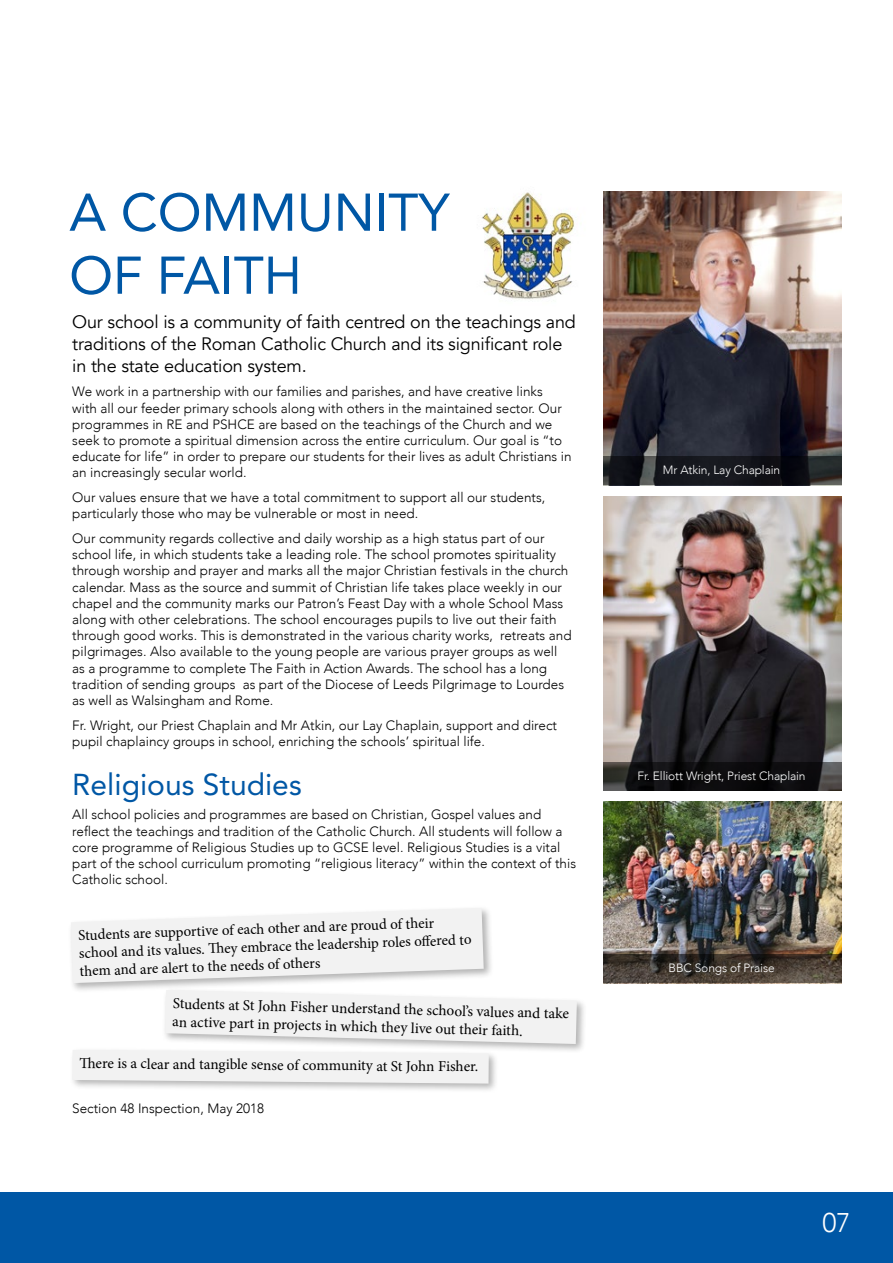
<style>
.page{position:relative;width:893px;height:1263px;background:#fff}
.page>*{position:absolute;margin:0;border:0;box-sizing:border-box;transform-origin:0 0}
.t1{font:52.5px/63px "Avenir LT";color:#0057a5}
.t2{font:30px "Avenir LT";color:#0057a5}
.t3{font:300 27px "Avenir";color:#fff}
.t4{font:18px/21.6px "Avenir";letter-spacing:-.01em;color:#000}
.t5{font:15.15px/18px "Minion Pro";letter-spacing:-.015em;color:#000}
.t6{font:15px/18px "Minion Pro";color:#000}
.t7{font:300 13.5px/16.2px "Avenir";color:#000}
.t8{font:300 12px "Avenir";letter-spacing:-.01em;color:#fff}
</style>
<div class="page">
<img style="left:603px;top:801px;width:239px;height:153px">
<div style="left:0;top:1192px;width:893px;height:71px;background:#0057a5"></div>
<img style="left:603px;top:497px;width:239px;height:265px">
<img style="left:603px;top:191px;width:239px;height:265px">
<img style="left:482px;top:192px;width:93px;height:107px">
<div style="left:68px;top:905px;width:426px;height:88px;background:#000;opacity:.3"></div>
<svg style="left:71px;top:908px;width:413px;height:75px"></svg>
<div style="left:162px;top:987px;width:425px;height:67px;background:#000;opacity:.3"></div>
<svg style="left:165px;top:990px;width:412px;height:54px"></svg>
<div style="left:69px;top:1047px;width:430px;height:47px;background:#000;opacity:.3"></div>
<div style="left:72px;top:1050px;width:417px;height:33px;background:#f2f2f2"></div>
<svg style="left:603px;top:456px;width:239px;height:29px;background:#191b20"></svg>
<svg style="left:603px;top:762px;width:239px;height:29px;background:#171718"></svg>
<svg style="left:603px;top:954px;width:239px;height:29px;background:#433a32"></svg>
<h1 class="t1" style="left:69px;top:181px;width:382px">A COMMUNITY<br>OF FAITH</h1>
<h3 class="t4" style="left:72px;top:312px;width:505px">Our school is a community of faith centred on the teachings and traditions of the Roman Catholic Church and its significant role in the state education system.</h3>
<p class="t7" style="left:72px;top:384px;width:501px">We work in a partnership with our families and parishes, and have creative links<br>with all our feeder primary schools along with others in the maintained sector. Our programmes in RE and PSHCE are based on the teachings of the Church and we seek to promote a spiritual dimension across the entire curriculum. Our goal is “to educate for life” in order to prepare our students for their lives as adult Christians in an increasingly secular world.</p>
<p class="t7" style="left:72px;top:489px;width:475px">Our values ensure that we have a total commitment to support all our students, particularly those who may be vulnerable or most in need.</p>
<p class="t7" style="left:72px;top:530px;width:501px">Our community regards collective and daily worship as a high status part of our school life, in which students take a leading role. The school promotes spirituality through worship and prayer and marks all the major Christian festivals in the church calendar. Mass as the source and summit of Christian life takes place weekly in our chapel and the community marks our Patron’s Feast Day with a whole School Mass along with other celebrations. The school encourages pupils to live out their faith through good works. This is demonstrated in the various charity works, retreats and pilgrimages. Also available to the young people are various prayer groups as well as a programme to complete The Faith in Action Awards. The school has a long tradition of sending groups as part of the Diocese of Leeds Pilgrimage to Lourdes as well as Walsingham and Rome.</p>
<p class="t7" style="left:72px;top:717px;width:486px">Fr. Wright, our Priest Chaplain and Mr Atkin, our Lay Chaplain, support and direct pupil chaplaincy groups in school, enriching the schools’ spiritual life.</p>
<h2 class="t2" style="left:72px;top:767px;width:231px">Religious Studies</h2>
<p class="t7" style="left:72px;top:807px;width:505px">All school policies and programmes are based on Christian, Gospel values and reflect the teachings and tradition of the Catholic Church. All students will follow a core programme of Religious Studies up to GCSE level. Religious Studies is a vital part of the school curriculum promoting “religious literacy” within the context of this Catholic school.</p>
<p class="t6" style="left:78px;top:926px;width:394px;rotate:-2deg">Students are supportive of each other and are proud of their school and its values. Th ey embrace the leadership roles off ered to them and are alert to the needs of others</p>
<p class="t5" style="left:173px;top:996px;width:398px;rotate:1deg">Students at St John Fisher understand the school’s values and take an active part in projects in which they live out their faith.</p>
<p class="t5" style="left:79px;top:1056px;width:400px">There is a clear and tangible sense of community at St John Fisher.</p>
<p class="t7" style="left:72px;top:1100px;width:193px">Section 48 Inspection, May 2018</p>
<p class="t8" style="left:663px;top:462px;width:119px">Mr Atkin, Lay Chaplain</p>
<p class="t8" style="left:638px;top:768px;width:169px">Fr. Elliott Wright, Priest Chaplain</p>
<p class="t8" style="left:669px;top:960px;width:108px">BBC Songs of Praise</p>
<h3 class="t3" style="left:822px;top:1206px;width:30px">07</h3>
</div>
